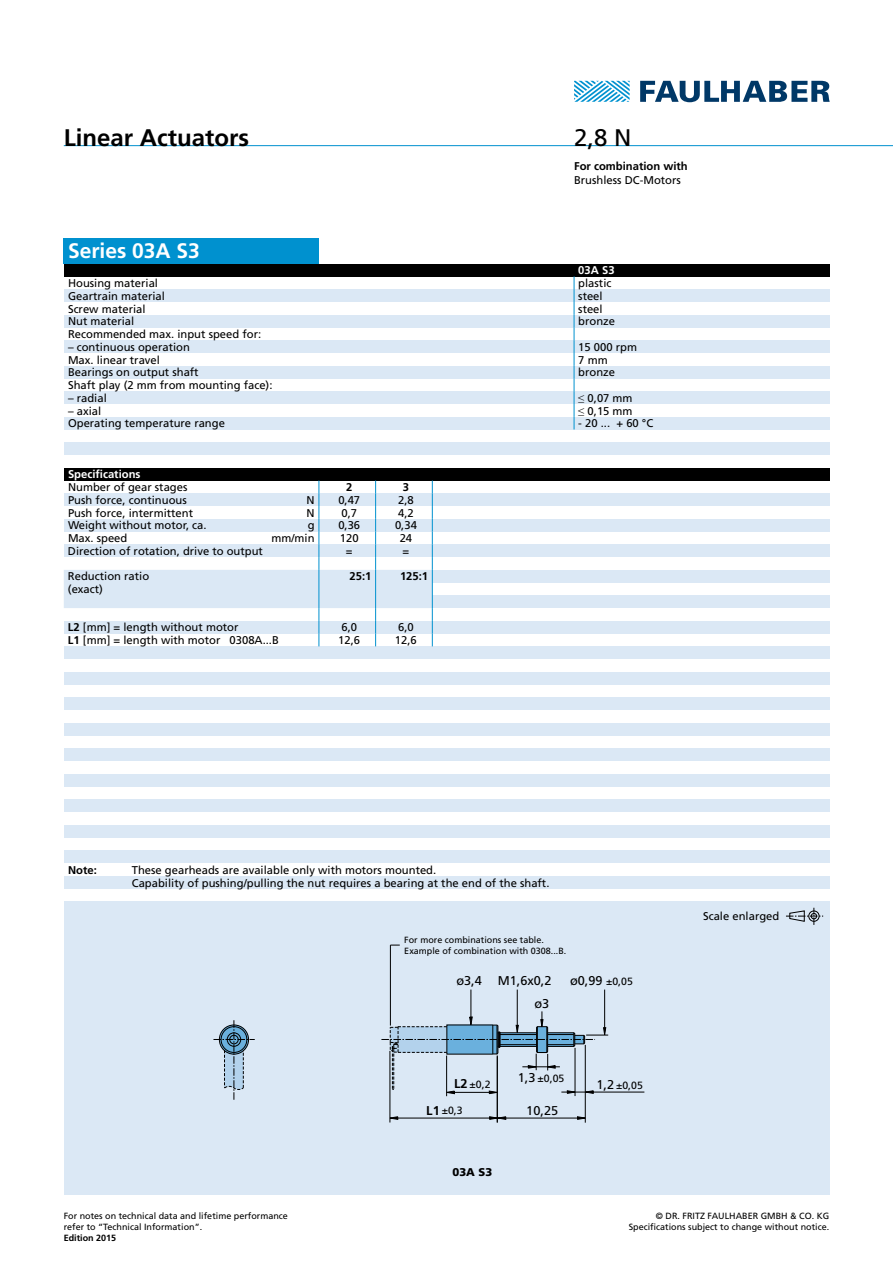
<style>
.page{position:relative;width:893px;height:1263px;background:#fff}
.page>*{position:absolute;margin:0;border:0;box-sizing:border-box;transform-origin:0 0}
.t1{font:700 24px "Frutiger LT";color:#000}
.t2{font:24px "Frutiger LT";color:#000}
.t3{font:700 21px "Frutiger LT";color:#fff}
.t4{font:12.75px "Frutiger LT";color:#000}
.t5{font:11.25px/12.8px "Frutiger LT";color:#000}
.t6{font:700 11.25px "Frutiger LT";color:#000}
.t7{font:700 11.25px "Frutiger LT";color:#fff}
.t8{font:900 11.25px "Frutiger LT";color:#000}
.t9{font:10.5px "Frutiger LT";color:#000}
.t10{font:9px/10.8px "Frutiger LT";color:#000}
.t11{font:700 9px "Frutiger LT";color:#000}
.s1{font-weight:700}
.s2{font-size:10.5px}
.s3{font-size:12.75px}
.s4{font-weight:700;font-size:12.75px}
</style>
<div class="page">
<svg style="left:574px;top:81px;width:56px;height:21px"></svg>
<svg style="left:640px;top:81px;width:190px;height:21px"></svg>
<div style="left:64px;top:901px;width:765px;height:294px;background:#dbe8f5"></div>
<div style="left:64px;top:876px;width:765px;height:13px;background:#dbe8f5"></div>
<div style="left:64px;top:289px;width:765px;height:13px;background:#dbe8f5"></div>
<div style="left:64px;top:315px;width:765px;height:12px;background:#dbe8f5"></div>
<div style="left:64px;top:340px;width:765px;height:13px;background:#dbe8f5"></div>
<div style="left:64px;top:366px;width:765px;height:12px;background:#dbe8f5"></div>
<div style="left:64px;top:391px;width:765px;height:13px;background:#dbe8f5"></div>
<div style="left:64px;top:417px;width:765px;height:12px;background:#dbe8f5"></div>
<div style="left:64px;top:442px;width:765px;height:13px;background:#dbe8f5"></div>
<div style="left:64px;top:570px;width:766px;height:13px;background:#dbe8f5"></div>
<div style="left:64px;top:468px;width:765px;height:12px;background:#000"></div>
<div style="left:64px;top:595px;width:765px;height:13px;background:#dbe8f5"></div>
<div style="left:64px;top:621px;width:765px;height:13px;background:#dbe8f5"></div>
<div style="left:64px;top:646px;width:765px;height:13px;background:#dbe8f5"></div>
<div style="left:64px;top:672px;width:765px;height:13px;background:#dbe8f5"></div>
<div style="left:64px;top:697px;width:765px;height:13px;background:#dbe8f5"></div>
<div style="left:64px;top:723px;width:765px;height:13px;background:#dbe8f5"></div>
<div style="left:64px;top:748px;width:765px;height:13px;background:#dbe8f5"></div>
<div style="left:64px;top:774px;width:765px;height:13px;background:#dbe8f5"></div>
<div style="left:64px;top:850px;width:765px;height:13px;background:#dbe8f5"></div>
<div style="left:64px;top:825px;width:765px;height:13px;background:#dbe8f5"></div>
<div style="left:64px;top:799px;width:765px;height:13px;background:#dbe8f5"></div>
<div style="left:64px;top:264px;width:765px;height:12px;background:#000"></div>
<div style="left:64px;top:493px;width:766px;height:13px;background:#dbe8f5"></div>
<div style="left:64px;top:519px;width:766px;height:12px;background:#dbe8f5"></div>
<div style="left:64px;top:544px;width:766px;height:13px;background:#dbe8f5"></div>
<hr style="left:64px;top:145px;width:829px;height:1px;background:#0091cf">
<div style="left:64px;top:238px;width:255px;height:26px;background:#0091cf"></div>
<svg style="left:574px;top:276px;width:1px;height:153px"></svg>
<svg style="left:213px;top:1020px;width:42px;height:80px"></svg>
<hr style="left:471px;top:989px;width:1px;height:31px;background:#000">
<hr style="left:390px;top:1051px;width:1px;height:71px;background:#000">
<hr style="left:446px;top:1055px;width:1px;height:41px;background:#000">
<hr style="left:561px;top:1092px;width:83px;height:1px;background:#000">
<hr style="left:393px;top:1118px;width:191px;height:1px;background:#000">
<svg style="left:786px;top:908px;width:37px;height:17px"></svg>
<svg style="left:389px;top:1116px;width:9px;height:4px"></svg>
<svg style="left:577px;top:1116px;width:8px;height:4px"></svg>
<svg style="left:489px;top:1116px;width:17px;height:4px"></svg>
<hr style="left:390px;top:945px;width:1px;height:80px;background:#000">
<hr style="left:497px;top:1055px;width:1px;height:68px;background:#000">
<hr style="left:517px;top:989px;width:1px;height:39px;background:#000">
<hr style="left:604px;top:989px;width:1px;height:41px;background:#000">
<hr style="left:585px;top:1045px;width:1px;height:78px;background:#000">
<hr style="left:575px;top:1048px;width:1px;height:48px;background:#000">
<svg style="left:381px;top:1011px;width:227px;height:83px"></svg>
<svg style="left:64px;top:480px;width:369px;height:166px"></svg>
<h1 class="t1" style="left:64px;top:123px;width:187px">Linear Actuators</h1>
<h1 class="t2" style="left:574px;top:123px;width:59px">2,8 N</h1>
<p class="t6" style="left:574px;top:160px;width:115px">For combination with</p>
<p class="t5" style="left:574px;top:174px;width:108px">Brushless DC-Motors</p>
<h2 class="t3" style="left:68px;top:238px;width:133px">Series 03A S3</h2>
<p class="t7" style="left:578px;top:264px;width:38px">03A S3</p>
<p class="t5" style="left:68px;top:277px;width:92px">Housing material</p>
<p class="t5" style="left:578px;top:277px;width:35px">plastic</p>
<p class="t5" style="left:68px;top:290px;width:98px">Geartrain material</p>
<p class="t5" style="left:578px;top:290px;width:26px">steel</p>
<p class="t5" style="left:68px;top:302px;width:79px">Screw material</p>
<p class="t5" style="left:578px;top:302px;width:26px">steel</p>
<p class="t5" style="left:68px;top:315px;width:68px">Nut material</p>
<p class="t5" style="left:578px;top:315px;width:38px">bronze</p>
<p class="t5" style="left:68px;top:328px;width:195px">Recommended max. input speed for:</p>
<p class="t5" style="left:68px;top:341px;width:123px">– continuous operation</p>
<p class="t5" style="left:578px;top:341px;width:60px">15 000 rpm</p>
<p class="t5" style="left:68px;top:353px;width:93px">Max. linear travel</p>
<p class="t5" style="left:578px;top:353px;width:31px">7 mm</p>
<p class="t5" style="left:68px;top:366px;width:132px">Bearings on output shaft</p>
<p class="t5" style="left:578px;top:366px;width:38px">bronze</p>
<p class="t5" style="left:68px;top:379px;width:206px">Shaft play (2 mm from mounting face):</p>
<p class="t5" style="left:68px;top:392px;width:40px">– radial</p>
<p class="t5" style="left:578px;top:392px;width:56px">≤ 0,07 mm</p>
<p class="t5" style="left:68px;top:404px;width:35px">– axial</p>
<p class="t5" style="left:578px;top:404px;width:56px">≤ 0,15 mm</p>
<p class="t5" style="left:68px;top:417px;width:158px">Operating temperature range</p>
<p class="t5" style="left:578px;top:417px;width:77px">- 20 ... + 60 °C</p>
<p class="t7" style="left:68px;top:468px;width:74px">Specifications</p>
<p class="t5" style="left:68px;top:481px;width:121px">Number of gear stages</p>
<p class="t6" style="left:346px;top:481px;width:8px">2</p>
<p class="t6" style="left:403px;top:481px;width:8px">3</p>
<p class="t5" style="left:68px;top:494px;width:120px">Push force, continuous</p>
<p class="t5" style="left:307px;top:494px;width:10px">N</p>
<p class="t5" style="left:338px;top:494px;width:23px">0,47</p>
<p class="t5" style="left:398px;top:494px;width:17px">2,8</p>
<p class="t5" style="left:68px;top:506px;width:127px">Push force, intermittent</p>
<p class="t5" style="left:307px;top:506px;width:10px">N</p>
<p class="t5" style="left:341px;top:506px;width:17px">0,7</p>
<p class="t5" style="left:398px;top:506px;width:17px">4,2</p>
<p class="t5" style="left:68px;top:519px;width:140px">Weight without motor, ca.</p>
<p class="t5" style="left:308px;top:519px;width:8px">g</p>
<p class="t5" style="left:338px;top:519px;width:23px">0,36</p>
<p class="t5" style="left:395px;top:519px;width:23px">0,34</p>
<p class="t5" style="left:68px;top:532px;width:61px">Max. speed</p>
<p class="t5" style="left:271px;top:532px;width:45px">mm/min</p>
<p class="t5" style="left:340px;top:532px;width:20px">120</p>
<p class="t5" style="left:400px;top:532px;width:14px">24</p>
<p class="t5" style="left:68px;top:545px;width:197px">Direction of rotation, drive to output</p>
<p class="t5" style="left:346px;top:545px;width:8px">=</p>
<p class="t5" style="left:403px;top:545px;width:8px">=</p>
<p class="t5" style="left:68px;top:570px;width:83px">Reduction ratio (exact)</p>
<p class="t6" style="left:350px;top:570px;width:23px">25:1</p>
<p class="t6" style="left:400px;top:570px;width:30px">125:1</p>
<p class="t5" style="left:68px;top:621px;width:172px"><span class="s1">L2</span> [mm] = length without motor</p>
<p class="t5" style="left:341px;top:621px;width:17px">6,0</p>
<p class="t5" style="left:398px;top:621px;width:17px">6,0</p>
<p class="t5" style="left:68px;top:634px;width:212px"><span class="s1">L1</span> [mm] = length with motor 0308A...B</p>
<p class="t5" style="left:338px;top:634px;width:23px">12,6</p>
<p class="t5" style="left:395px;top:634px;width:23px">12,6</p>
<p class="t6" style="left:68px;top:863px;width:30px">Note:</p>
<p class="t5" style="left:132px;top:864px;width:419px">These gearheads are available only with motors mounted.<br>Capability of pushing/pulling the nut requires a bearing at the end of the shaft.</p>
<p class="t10" style="left:404px;top:934px;width:164px">For more combinations see table.<br>Example of combination with 0308...B.</p>
<p class="t4" style="left:456px;top:972px;width:27px">ø3,4</p>
<p class="t4" style="left:498px;top:972px;width:55px">M1,6x0,2</p>
<p class="t4" style="left:570px;top:972px;width:64px">ø0,99 <span class="s2">±0,05</span></p>
<p class="t4" style="left:534px;top:996px;width:16px">ø3</p>
<p class="t9" style="left:518px;top:1072px;width:48px"><span class="s3">1,3</span> ±0,05</p>
<p class="t9" style="left:454px;top:1078px;width:38px"><span class="s4">L2</span> ±0,2</p>
<p class="t9" style="left:616px;top:1079px;width:28px">±0,05</p>
<p class="t9" style="left:426px;top:1104px;width:38px"><span class="s4">L1</span> ±0,3</p>
<p class="t4" style="left:526px;top:1103px;width:33px">10,25</p>
<p class="t4" style="left:596px;top:1077px;width:19px">1,2</p>
<p class="t8" style="left:452px;top:1165px;width:41px">03A S3</p>
<p class="t5" style="left:703px;top:909px;width:78px">Scale enlarged</p>
<p class="t10" style="left:64px;top:1210px;width:226px">For notes on technical data and lifetime performance refer to “Technical Information”.</p>
<p class="t10" style="left:629px;top:1210px;width:202px;text-align:right">© DR. FRITZ FAULHABER GMBH &amp; CO. KG<br>Specifications subject to change without notice.</p>
<p class="t11" style="left:64px;top:1233px;width:54px">Edition 2015</p>
</div>
